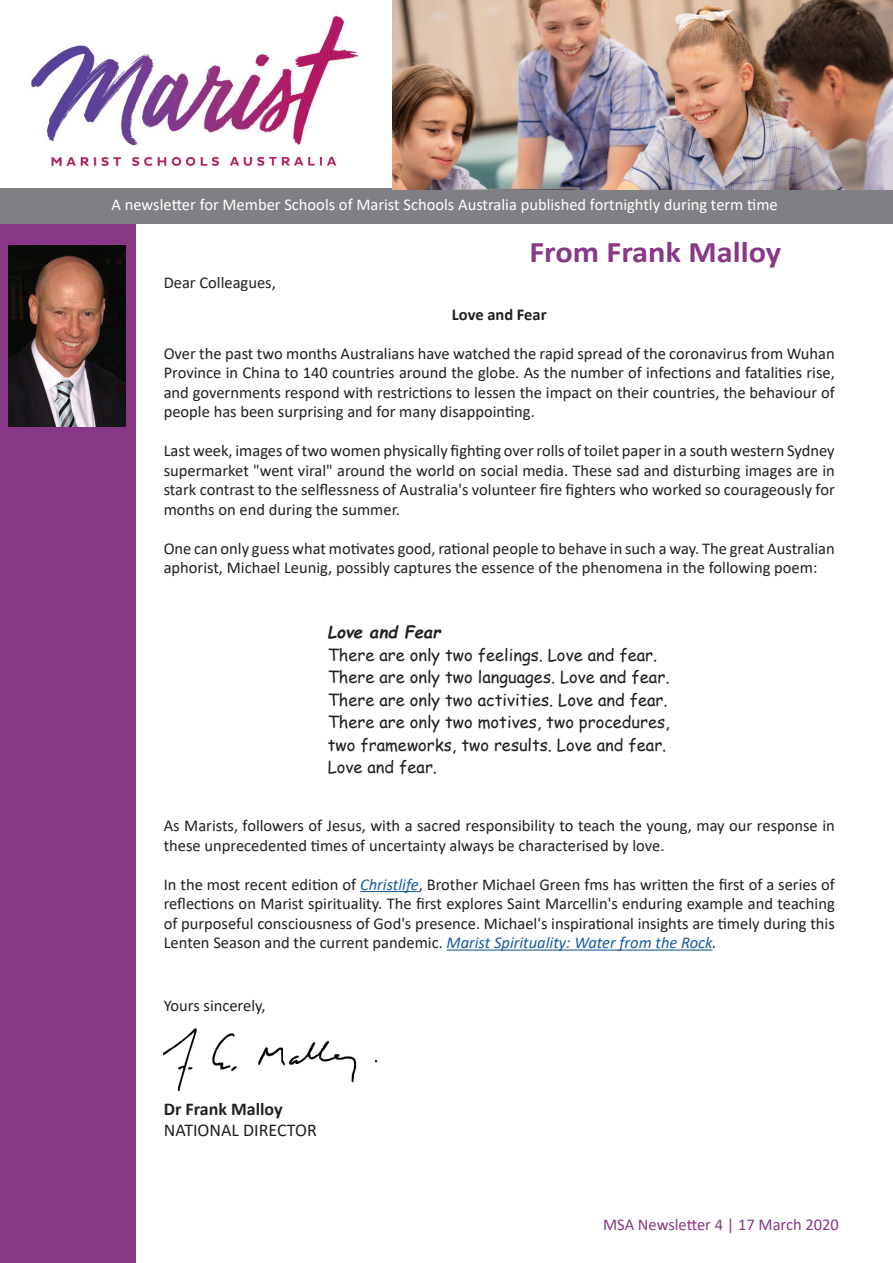
<style>
.page{position:relative;width:893px;height:1263px;background:#fff}
.page>*{position:absolute;margin:0;border:0;box-sizing:border-box;transform-origin:0 0}
.t1{font:700 30px "Calibri";color:#893787;scale:1.08 1}
.t2{font:18px "Calibri";color:#231f20}
.t3{font:700 18px "Calibri";color:#231f20}
.t4{font:16.5px/19.5px "Calibri";color:#231f20;text-align:justify}
.t5{font:16.5px "Comic Sans MS";color:#231f20}
.t6{font:16.5px "Calibri";color:#fff}
.t7{font:16.5px "Calibri";color:#893787}
.t8{font:700 16.5px "Calibri";color:#231f20}
.t9{font:italic 700 16.5px "Comic Sans MS";color:#231f20}
.s1{font-style:italic;color:#175d9e}
.s2{font-style:italic}
</style>
<div class="page">
<img style="left:30px;top:2px;width:363px;height:186px">
<div style="left:0;top:224px;width:135px;height:1039px;background:#893787"></div>
<div style="left:0;top:188px;width:893px;height:36px;background:#7e8083"></div>
<img style="left:9px;top:246px;width:117px;height:180px">
<img style="left:393px;top:0;width:500px;height:189px">
<img style="left:164px;top:1028px;width:214px;height:63px">
<hr style="left:360px;top:891px;width:59px;height:1px;background:#175d9e">
<hr style="left:447px;top:949px;width:266px;height:1px;background:#175d9e">
<p class="t6" style="left:112px;top:193px;width:668px">A newsletter for Member Schools of Marist Schools Australia published fortnightly during term time</p>
<p class="t4" style="left:164px;top:273px;width:114px">Dear Colleagues,</p>
<p class="t1" style="left:529px;top:231px;width:235px">From Frank Malloy</p>
<p class="t8" style="left:452px;top:303px;width:96px">Love and Fear</p>
<p class="t4" style="left:164px;top:343px;width:673px">Over the past two months Australians have watched the rapid spread of the coronavirus from Wuhan Province in China to 140 countries around the globe. As the number of infections and fatalities rise, and governments respond with restrictions to lessen the impact on their countries, the behaviour of people has been surprising and for many disappointing.</p>
<p class="t4" style="left:164px;top:441px;width:673px">Last week, images of two women physically fighting over rolls of toilet paper in a south western Sydney supermarket "went viral" around the world on social media. These sad and disturbing images are in stark contrast to the selflessness of Australia's volunteer fire fighters who worked so courageously for months on end during the summer.</p>
<p class="t4" style="left:164px;top:538px;width:672px">One can only guess what motivates good, rational people to behave in such a way. The great Australian aphorist, Michael Leunig, possibly captures the essence of the phenomena in the following poem:</p>
<p class="t9" style="left:328px;top:620px;width:115px">Love and Fear</p>
<p class="t5" style="left:328px;top:643px;width:331px">There are only two feelings. Love and fear.</p>
<p class="t5" style="left:328px;top:665px;width:343px">There are only two languages. Love and fear.</p>
<p class="t5" style="left:328px;top:688px;width:341px">There are only two activities. Love and fear.</p>
<p class="t5" style="left:328px;top:710px;width:344px">There are only two motives, two procedures,</p>
<p class="t5" style="left:328px;top:733px;width:340px">two frameworks, two results. Love and fear.</p>
<p class="t5" style="left:328px;top:755px;width:111px">Love and fear.</p>
<p class="t4" style="left:164px;top:815px;width:673px">As Marists, followers of Jesus, with a sacred responsibility to teach the young, may our response in these unprecedented times of uncertainty always be characterised by love.</p>
<p class="t4" style="left:164px;top:874px;width:673px">In the most recent edition of <span class="s1">Christlife</span>, Brother Michael Green fms has written the first of a series of reflections on Marist spirituality. The first explores Saint Marcellin's enduring example and teaching of purposeful consciousness of God's presence. Michael's inspirational insights are timely during this Lenten Season and the current pandemic. <span class="s1">Marist Spirituality: Water from the Rock</span><span class="s2">.</span></p>
<p class="t4" style="left:164px;top:996px;width:103px">Yours sincerely,</p>
<p class="t3" style="left:164px;top:1096px;width:120px">Dr Frank Malloy</p>
<p class="t2" style="left:164px;top:1118px;width:155px">NATIONAL DIRECTOR</p>
<p class="t7" style="left:603px;top:1213px;width:237px">MSA Newsletter 4 | 17 March 2020</p>
</div>
